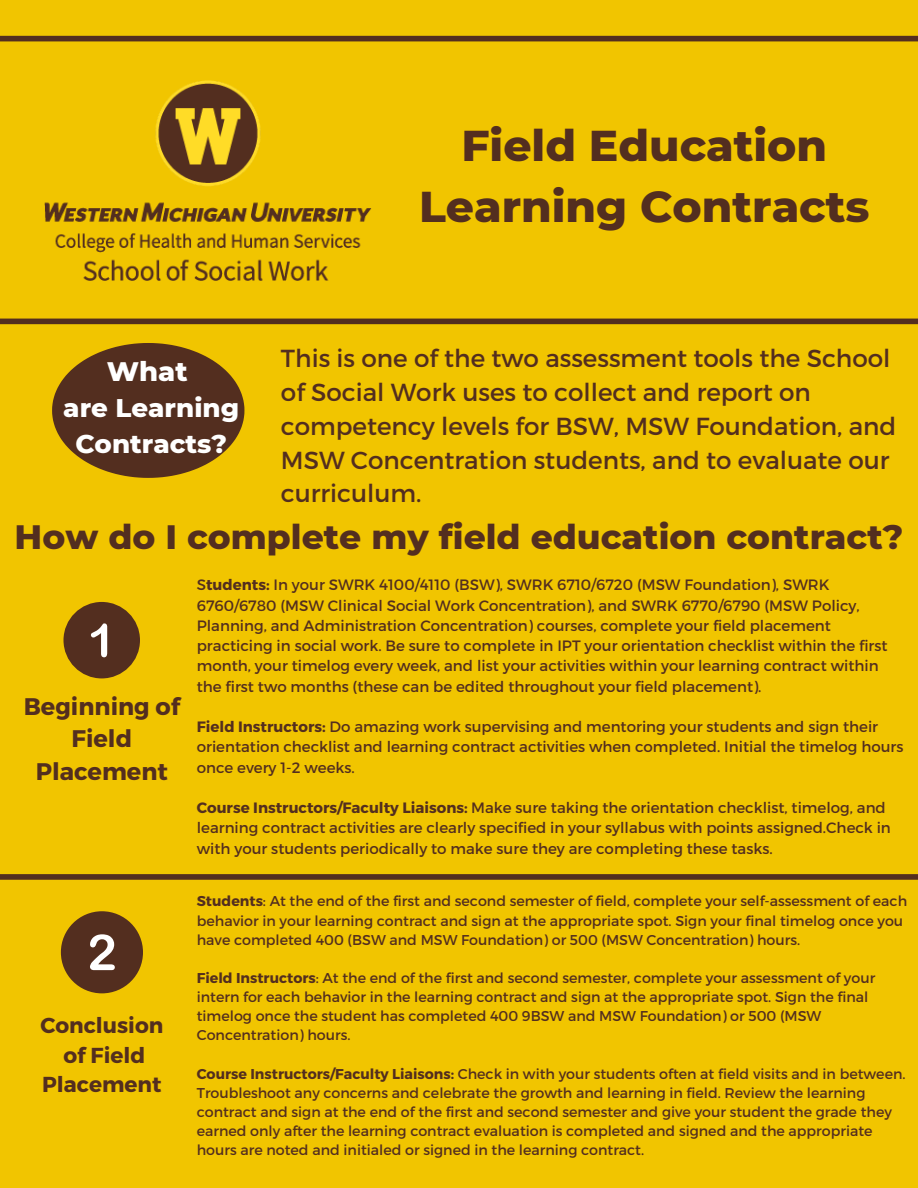
<style>
.page{position:relative;width:918px;height:1188px;background:#f1c500}
.page>*{position:absolute;margin:0;border:0;box-sizing:border-box;transform-origin:0 0}
.t1{font:800 43.95px/60.8px "Montserrat";color:#532e1f;text-align:center}
.t2{font:800 34.5px "Montserrat";color:#532e1f}
.t3{font:800 27.3px "Montserrat";color:#fff}
.t4{font:800 26.1px/35.7px "Montserrat";color:#fff;text-align:center}
.t5{font:24.6px/33.8px "Montserrat";color:#532e1f}
.t6{font:700 24px/32.7px "Montserrat";color:#532e1f;text-align:center}
.t7{font:700 21.6px/29.4px "Montserrat";color:#532e1f;text-align:center}
.t8{font:15px/20.2px "Montserrat";color:#532e1f}
.t9{font:14.25px/19.2px "Montserrat";color:#532e1f}
.s1{font-weight:700}
</style>
<div class="page">
<img style="left:44px;top:80px;width:328px;height:200px">
<div style="left:0;top:319px;width:918px;height:5px;background:#532e1f"></div>
<div style="left:0;top:36px;width:918px;height:5px;background:#532e1f"></div>
<svg style="left:52px;top:343px;width:192px;height:135px"></svg>
<div style="left:64px;top:602px;width:76px;height:76px;background:#532e1f;border-radius:50%"></div>
<svg style="left:91px;top:623px;width:16px;height:34px"></svg>
<div style="left:61px;top:911px;width:82px;height:82px;background:#532e1f;border-radius:50%"></div>
<svg style="left:90px;top:934px;width:25px;height:36px"></svg>
<div style="left:0;top:874px;width:918px;height:6px;background:#532e1f"></div>
<h1 class="t1" style="left:419px;top:115px;width:452px">Field Education<br>Learning Contracts</h1>
<h3 class="t5" style="left:281px;top:341px;width:617px">This is one of the two assessment tools the School of Social Work uses to collect and report on competency levels for BSW, MSW Foundation, and MSW Concentration students, and to evaluate our curriculum.</h3>
<h2 class="t2" style="left:15px;top:516px;width:890px">How do I complete my field education contract?</h2>
<h3 class="t3" style="left:107px;top:354px;width:82px">What</h3>
<h3 class="t4" style="left:63px;top:390px;width:177px">are Learning<br>Contracts?</h3>
<h3 class="t6" style="left:24px;top:688px;width:158px">Beginning of<br>Field<br>Placement</h3>
<p class="t8" style="left:197px;top:574px;width:692px">S<span class="s1">tudents:</span> In your SWRK 4100/4110 (BSW), SWRK 6710/6720 (MSW Foundation), SWRK 6760/6780 (MSW Clinical Social Work Concentration), and SWRK 6770/6790 (MSW Policy, Planning, and Administration Concentration) courses, complete your field placement practicing in social work. Be sure to complete in IPT your orientation checklist within the first month, your timelog every week, and list your activities within your learning contract within the first two months (these can be edited throughout your field placement).</p>
<p class="t8" style="left:197px;top:716px;width:708px"><span class="s1">Field Instructors:</span> Do amazing work supervising and mentoring your students and sign their orientation checklist and learning contract activities when completed. Initial the timelog hours once every 1-2 weeks.</p>
<p class="t8" style="left:197px;top:797px;width:696px"><span class="s1">Course Instructors/Faculty Liaisons:</span> Make sure taking the orientation checklist, timelog, and learning contract activities are clearly specified in your syllabus with points assigned.Check in with your students periodically to make sure they are completing these tasks.</p>
<h3 class="t7" style="left:40px;top:1010px;width:125px">Conclusion of Field<br>Placement</h3>
<p class="t9" style="left:197px;top:891px;width:712px"><span class="s1">Students</span>: At the end of the first and second semester of field, complete your self-assessment of each behavior in your learning contract and sign at the appropriate spot. Sign your final timelog once you have completed 400 (BSW and MSW Foundation) or 500 (MSW Concentration) hours.</p>
<p class="t9" style="left:197px;top:968px;width:680px"><span class="s1">Field Instructors</span>: At the end of the first and second semester, complete your assessment of your intern for each behavior in the learning contract and sign at the appropriate spot. Sign the final timelog once the student has completed 400 9BSW and MSW Foundation) or 500 (MSW Concentration) hours.</p>
<p class="t9" style="left:197px;top:1063px;width:710px"><span class="s1">Course Instructors/Faculty Liaisons:</span> Check in with your students often at field visits and in between.<br>Troubleshoot any concerns and celebrate the growth and learning in field. Review the learning contract and sign at the end of the first and second semester and give your student the grade they earned only after the learning contract evaluation is completed and signed and the appropriate hours are noted and initialed or signed in the learning contract.</p>
</div>
